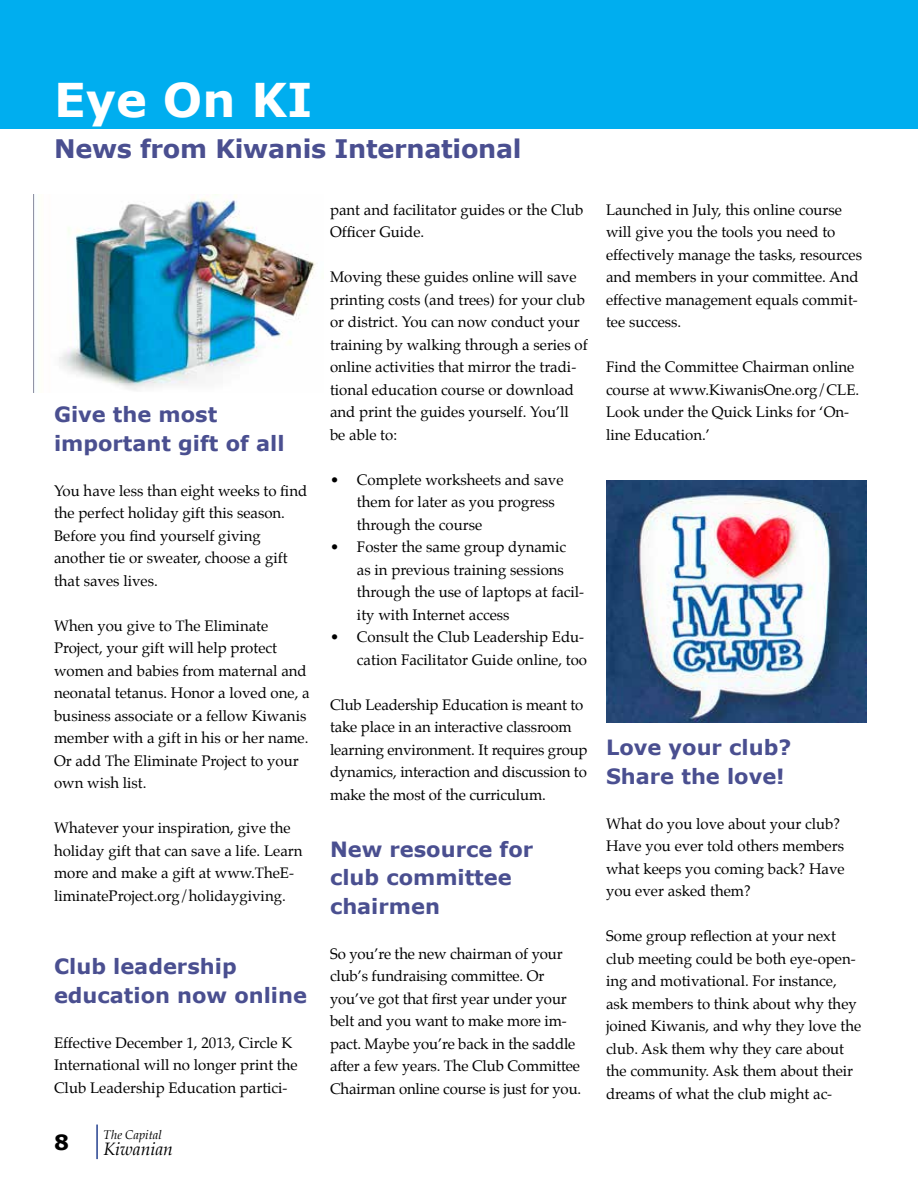
<style>
.page{position:relative;width:918px;height:1188px;background:#fff}
.page>*{position:absolute;margin:0;border:0;box-sizing:border-box;transform-origin:0 0}
.t1{font:700 46.5px "Verdana";color:#fff}
.t2{font:700 25.5px "Verdana";letter-spacing:-.01em;color:#4a4f90}
.t3{font:700 21px/28.5px "Verdana";color:#4a4f90}
.t4{font:700 21px "Verdana";color:#000}
.t5{font:italic 17.55px "Palatino";color:#000}
.t6{font:15px/22.5px "Palatino";color:#000}
.t7{font:italic 12.45px "Palatino";color:#000}
</style>
<div class="page">
<hr style="left:96px;top:1125px;width:2px;height:34px;background:#25408f">
<div style="left:0;top:0;width:918px;height:129px;background:#00aeef"></div>
<img style="left:606px;top:480px;width:261px;height:242px">
<img style="left:33px;top:194px;width:283px;height:198px">
<h1 class="t1" style="left:54px;top:68px;width:260px">Eye On KI</h1>
<h2 class="t2" style="left:54px;top:131px;width:469px">News from Kiwanis International</h2>
<h3 class="t3" style="left:54px;top:400px;width:232px">Give the most important gift of all</h3>
<p class="t6" style="left:54px;top:479px;width:255px">You have less than eight weeks to find the perfect holiday gift this season.<br>Before you find yourself giving another tie or sweater, choose a gift that saves lives.</p>
<p class="t6" style="left:54px;top:614px;width:257px">When you give to The Eliminate<br>Project, your gift will help protect women and babies from maternal and neonatal tetanus. Honor a loved one, a business associate or a fellow Kiwanis member with a gift in his or her name.<br>Or add The Eliminate Project to your own wish list.</p>
<p class="t6" style="left:54px;top:817px;width:250px">Whatever your inspiration, give the holiday gift that can save a life. Learn more and make a gift at www.TheE&shy;liminateProject.org/holidaygiving.</p>
<h3 class="t3" style="left:54px;top:952px;width:255px">Club leadership education now online</h3>
<p class="t6" style="left:54px;top:1031px;width:245px">Effective December 1, 2013, Circle K<br>International will no longer print the<br>Club Leadership Education partici-</p>
<h3 class="t4" style="left:54px;top:1127px;width:16px">8</h3>
<p class="t7" style="left:104px;top:1125px;width:60px">The Capital</p>
<p class="t5" style="left:104px;top:1135px;width:71px">Kiwanian</p>
<p class="t6" style="left:330px;top:198px;width:255px">pant and facilitator guides or the Club<br>Officer Guide.</p>
<p class="t6" style="left:330px;top:266px;width:259px">Moving these guides online will save printing costs (and trees) for your club or district. You can now conduct your training by walking through a series of online activities that mirror the tradi&shy;tional education course or download and print the guides yourself. You’ll be able to:</p>
<p class="t6" style="left:357px;top:468px;width:208px;text-indent:-27px">• Complete worksheets and save them for later as you progress through the course</p>
<p class="t6" style="left:357px;top:536px;width:229px;text-indent:-27px">• Foster the same group dynamic<br>as in previous training sessions through the use of laptops at facil&shy;ity with Internet access</p>
<p class="t6" style="left:330px;top:626px;width:259px;text-align:right">• Consult the Club Leadership Edu&shy;cation Facilitator Guide online, too</p>
<p class="t6" style="left:330px;top:693px;width:259px">Club Leadership Education is meant to take place in an interactive classroom learning environment. It requires group dynamics, interaction and discussion to make the most of the curriculum.</p>
<h3 class="t3" style="left:330px;top:835px;width:205px">New resource for club committee chairmen</h3>
<p class="t6" style="left:330px;top:942px;width:253px">So you’re the new chairman of your club’s fundraising committee. Or you’ve got that first year under your belt and you want to make more im&shy;pact. Maybe you’re back in the saddle after a few years. The Club Committee Chairman online course is just for you.</p>
<p class="t6" style="left:606px;top:198px;width:258px">Launched in July, this online course will give you the tools you need to effectively manage the tasks, resources and members in your committee. And effective management equals commit&shy;tee success.</p>
<p class="t6" style="left:606px;top:356px;width:255px">Find the Committee Chairman online course at www.KiwanisOne.org/CLE.<br>Look under the Quick Links for ‘On&shy;line Education.’</p>
<h3 class="t3" style="left:606px;top:733px;width:187px">Love your club?<br>Share the love!</h3>
<p class="t6" style="left:606px;top:813px;width:240px">What do you love about your club?<br>Have you ever told others members what keeps you coming back? Have you ever asked them?</p>
<p class="t6" style="left:606px;top:925px;width:257px">Some group reflection at your next club meeting could be both eye-open&shy;ing and motivational. For instance, ask members to think about why they joined Kiwanis, and why they love the club. Ask them why they care about the community. Ask them about their dreams of what the club might ac-</p>
</div>
